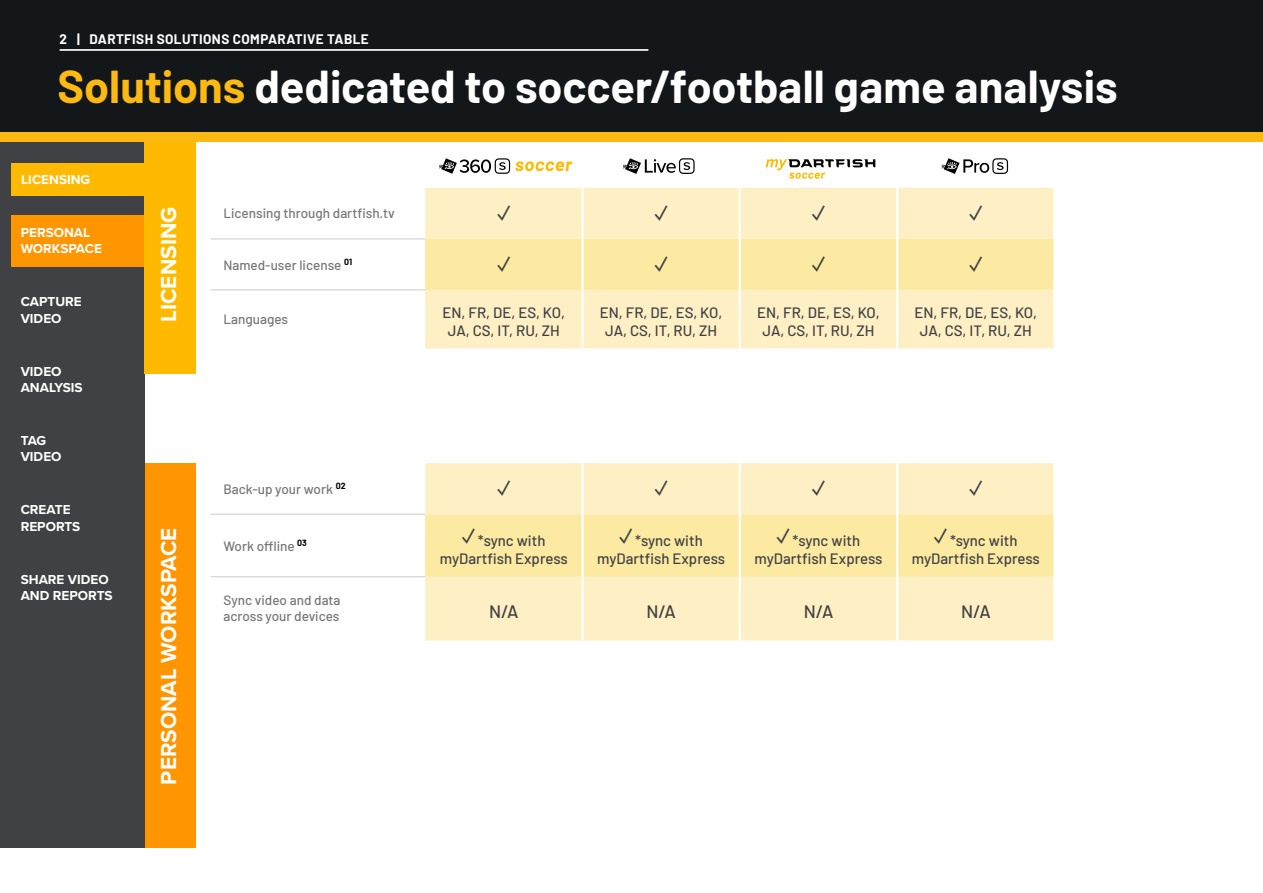
<style>
.page{position:relative;width:1263px;height:893px;background:#fff}
.page>*{position:absolute;margin:0;border:0;box-sizing:border-box;transform-origin:0 0}
.t1{font:700 45px "Barlow";color:#fff}
.t2{font:600 24px "Proxima Nova";color:#3f4144}
.t3{font:700 22.5px "Proxima Nova";color:#fff}
.t4{font:500 18px "Barlow";color:#3f4144}
.t5{font:500 15px/18px "Barlow";color:#3f4144;text-align:center}
.t6{font:500 13.5px/16.2px "Barlow";color:#767676}
.t7{font:700 13.5px/16.2px "Proxima Nova";color:#fff}
.t8{font:700 13.5px "Barlow";letter-spacing:.03em;color:#fff}
.s1{color:#fbb911}
.s2{font-family:"Proxima Nova";font-weight:600;font-size:24px}
</style>
<div class="page">
<div style="left:0;top:0;width:1263px;height:142px;background:#14171a"></div>
<div style="left:425px;top:188px;width:628px;height:160px;background:#ffefc4"></div>
<div style="left:425px;top:239px;width:628px;height:51px;background:#fceaa2"></div>
<hr style="left:581px;top:239px;width:3px;height:51px;background:#fff">
<hr style="left:739px;top:239px;width:2px;height:51px;background:#fff">
<hr style="left:896px;top:239px;width:2px;height:51px;background:#fff">
<hr style="left:581px;top:188px;width:3px;height:51px;background:#fff">
<hr style="left:739px;top:188px;width:2px;height:51px;background:#fff">
<hr style="left:896px;top:188px;width:2px;height:51px;background:#fff">
<hr style="left:581px;top:290px;width:3px;height:58px;background:#fff">
<hr style="left:739px;top:290px;width:2px;height:58px;background:#fff">
<hr style="left:896px;top:290px;width:2px;height:58px;background:#fff">
<hr style="left:211px;top:238px;width:214px;height:1px;background:#d1d1d1">
<hr style="left:211px;top:289px;width:214px;height:1px;background:#d1d1d1">
<div style="left:425px;top:463px;width:628px;height:177px;background:#ffefc4"></div>
<div style="left:425px;top:514px;width:628px;height:63px;background:#fceaa2"></div>
<hr style="left:581px;top:514px;width:3px;height:63px;background:#fff">
<hr style="left:739px;top:514px;width:2px;height:63px;background:#fff">
<hr style="left:896px;top:514px;width:2px;height:63px;background:#fff">
<hr style="left:581px;top:463px;width:3px;height:51px;background:#fff">
<hr style="left:581px;top:577px;width:3px;height:63px;background:#fff">
<hr style="left:739px;top:463px;width:2px;height:51px;background:#fff">
<hr style="left:896px;top:463px;width:2px;height:51px;background:#fff">
<hr style="left:739px;top:577px;width:2px;height:63px;background:#fff">
<hr style="left:896px;top:577px;width:2px;height:63px;background:#fff">
<hr style="left:211px;top:514px;width:214px;height:1px;background:#d1d1d1">
<hr style="left:211px;top:576px;width:214px;height:1px;background:#d1d1d1">
<div style="left:0;top:132px;width:1263px;height:10px;background:#fbb911"></div>
<hr style="left:60px;top:49px;width:588px;height:2px;background:#fff">
<div style="left:144px;top:463px;width:52px;height:385px;background:#ff9500"></div>
<div style="left:0;top:142px;width:144px;height:706px;background:#3f4144"></div>
<div style="left:12px;top:215px;width:135px;height:52px;background:#ff9500"></div>
<div style="left:12px;top:163px;width:138px;height:32px;background:#ffba00"></div>
<div style="left:144px;top:142px;width:52px;height:231px;background:#ffba00"></div>
<svg style="left:623px;top:158px;width:72px;height:16px"></svg>
<svg style="left:941px;top:158px;width:67px;height:16px"></svg>
<svg style="left:766px;top:159px;width:109px;height:20px"></svg>
<svg style="left:439px;top:158px;width:133px;height:16px"></svg>
<p class="t8" style="left:60px;top:29px;width:311px">2 | DARTFISH SOLUTIONS COMPARATIVE TABLE</p>
<h1 class="t1" style="left:57px;top:53px;width:1062px"><span class="s1">Solutions</span> dedicated to soccer/football game analysis</h1>
<p class="t7" style="left:21px;top:171px;width:71px">LICENSING</p>
<p class="t7" style="left:21px;top:224px;width:83px">PERSONAL<br>WORKSPACE</p>
<p class="t7" style="left:21px;top:293px;width:63px">CAPTURE<br>VIDEO</p>
<p class="t7" style="left:21px;top:363px;width:63px">VIDEO<br>ANALYSIS</p>
<p class="t7" style="left:21px;top:432px;width:42px">TAG<br>VIDEO</p>
<p class="t7" style="left:21px;top:502px;width:61px">CREATE<br>REPORTS</p>
<p class="t7" style="left:21px;top:571px;width:93px">SHARE VIDEO<br>AND REPORTS</p>
<h3 class="t3" style="left:152px;top:322px;width:117px;rotate:-90deg">LICENSING</h3>
<p class="t6" style="left:223px;top:204px;width:173px">Licensing through dartfish.tv</p>
<h2 class="t2" style="left:497px;top:197px;width:14px">✓</h2>
<h2 class="t2" style="left:655px;top:197px;width:14px">✓</h2>
<h2 class="t2" style="left:812px;top:197px;width:14px">✓</h2>
<h2 class="t2" style="left:969px;top:197px;width:14px">✓</h2>
<p class="t6" style="left:223px;top:256px;width:130px">Named-user license <sup>01</sup></p>
<h2 class="t2" style="left:497px;top:248px;width:14px">✓</h2>
<h2 class="t2" style="left:655px;top:248px;width:14px">✓</h2>
<h2 class="t2" style="left:812px;top:248px;width:14px">✓</h2>
<h2 class="t2" style="left:969px;top:248px;width:14px">✓</h2>
<p class="t6" style="left:223px;top:310px;width:66px">Languages</p>
<p class="t5" style="left:442px;top:302px;width:124px">EN, FR, DE, ES, KO,<br>JA, CS, IT, RU, ZH</p>
<p class="t5" style="left:600px;top:302px;width:124px">EN, FR, DE, ES, KO,<br>JA, CS, IT, RU, ZH</p>
<p class="t5" style="left:757px;top:302px;width:124px">EN, FR, DE, ES, KO,<br>JA, CS, IT, RU, ZH</p>
<p class="t5" style="left:914px;top:302px;width:124px">EN, FR, DE, ES, KO,<br>JA, CS, IT, RU, ZH</p>
<h3 class="t3" style="left:152px;top:784px;width:258px;rotate:-90deg">PERSONAL WORKSPACE</h3>
<p class="t6" style="left:223px;top:480px;width:124px">Back-up your work <sup>02</sup></p>
<h2 class="t2" style="left:497px;top:472px;width:14px">✓</h2>
<h2 class="t2" style="left:655px;top:472px;width:14px">✓</h2>
<h2 class="t2" style="left:812px;top:472px;width:14px">✓</h2>
<h2 class="t2" style="left:969px;top:472px;width:14px">✓</h2>
<p class="t6" style="left:223px;top:537px;width:85px">Work offline <sup>03</sup></p>
<p class="t5" style="left:440px;top:530px;width:129px"><span class="s2">✓</span> *sync with myDartfish Express</p>
<p class="t5" style="left:597px;top:530px;width:129px"><span class="s2">✓</span> *sync with myDartfish Express</p>
<p class="t5" style="left:754px;top:530px;width:129px"><span class="s2">✓</span> *sync with myDartfish Express</p>
<p class="t5" style="left:912px;top:530px;width:129px"><span class="s2">✓</span> *sync with myDartfish Express</p>
<p class="t6" style="left:223px;top:591px;width:119px">Sync video and data across your devices</p>
<p class="t4" style="left:489px;top:598px;width:31px">N/A</p>
<p class="t4" style="left:646px;top:598px;width:31px">N/A</p>
<p class="t4" style="left:804px;top:598px;width:31px">N/A</p>
<p class="t4" style="left:961px;top:598px;width:31px">N/A</p>
</div>
